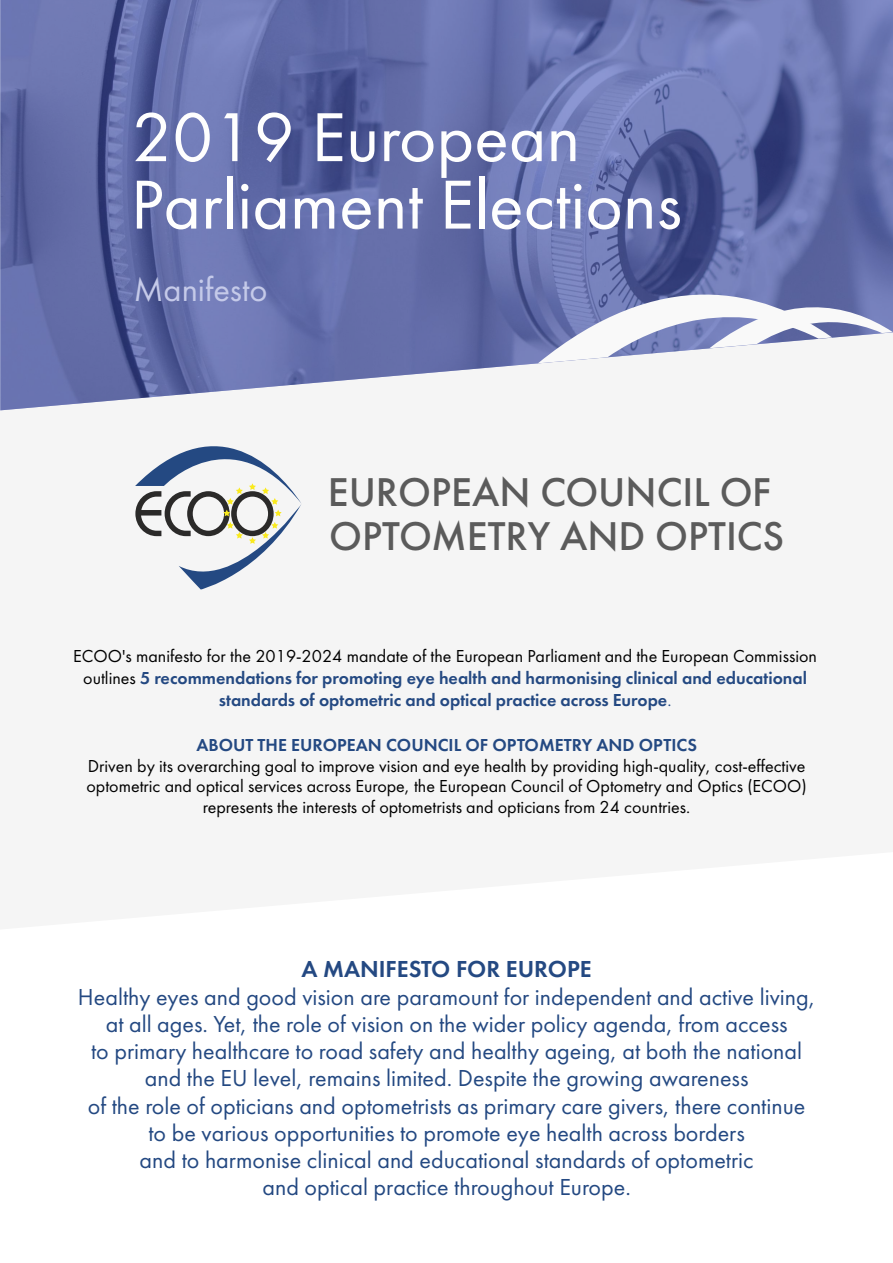
<style>
.page{position:relative;width:893px;height:1263px;background:#f5f5f5}
.page>*{position:absolute;margin:0;border:0;box-sizing:border-box;transform-origin:0 0}
.t1{font:71.7px/67.5px "Futura Book C";color:#fefefe}
.t2{font:500 41.7px/44.4px "Futura New";color:#5b5b5b}
.t3{font:34.5px "Futura Book C";color:#c5cae9}
.t4{font:24px/27.2px "Futura Book C";color:#244982;text-align:center}
.t5{font:24px "Futura New Demi";color:#244982}
.t6{font:18px/20.4px "Futura Book C";color:#000;text-align:center}
.t7{font:18px/22.2px "Futura New Demi";color:#244982;text-align:center}
.s1{font-family:"Futura Book C";color:#000}
.s2{font-family:"Futura Book C"}
</style>
<div class="page">
<img style="left:0;top:0;width:893px;height:410px">
<svg style="left:538px;top:264px;width:355px;height:99px"></svg>
<svg style="left:135px;top:409px;width:167px;height:181px"></svg>
<h1 class="t1" style="left:131px;top:109px;width:553px">2019 European<br>Parliament Elections</h1>
<h3 class="t3" style="left:134px;top:275px;width:135px">Manifesto</h3>
<h2 class="t2" style="left:328px;top:473px;width:458px">EUROPEAN COUNCIL OF<br>OPTOMETRY AND OPTICS</h2>
<p class="t6" style="left:73px;top:647px;width:745px">ECOO's manifesto for the 2019-2024 mandate of the European Parliament and the European Commission</p>
<p class="t7" style="left:83px;top:668px;width:725px"><span class="s1">outlines</span> 5 recommendations for promoting eye health and harmonising clinical and educational standards of optometric and optical practice across Europe<span class="s2">.</span></p>
<p class="t7" style="left:196px;top:735px;width:502px">ABOUT THE EUROPEAN COUNCIL OF OPTOMETRY AND OPTICS</p>
<p class="t6" style="left:86px;top:757px;width:722px">Driven by its overarching goal to improve vision and eye health by providing high-quality, cost-effective optometric and optical services across Europe, the European Council of Optometry and Optics (ECOO) represents the interests of optometrists and opticians from 24 countries.</p>
<p class="t5" style="left:301px;top:960px;width:292px">A MANIFESTO FOR EUROPE</p>
<p class="t4" style="left:78px;top:985px;width:739px">Healthy eyes and good vision are paramount for independent and active living, at all ages. Yet, the role of vision on the wider policy agenda, from access<br>to primary healthcare to road safety and healthy ageing, at both the national and the EU level, remains limited. Despite the growing awareness<br>of the role of opticians and optometrists as primary care givers, there continue to be various opportunities to promote eye health across borders<br>and to harmonise clinical and educational standards of optometric<br>and optical practice throughout Europe.</p>
</div>
